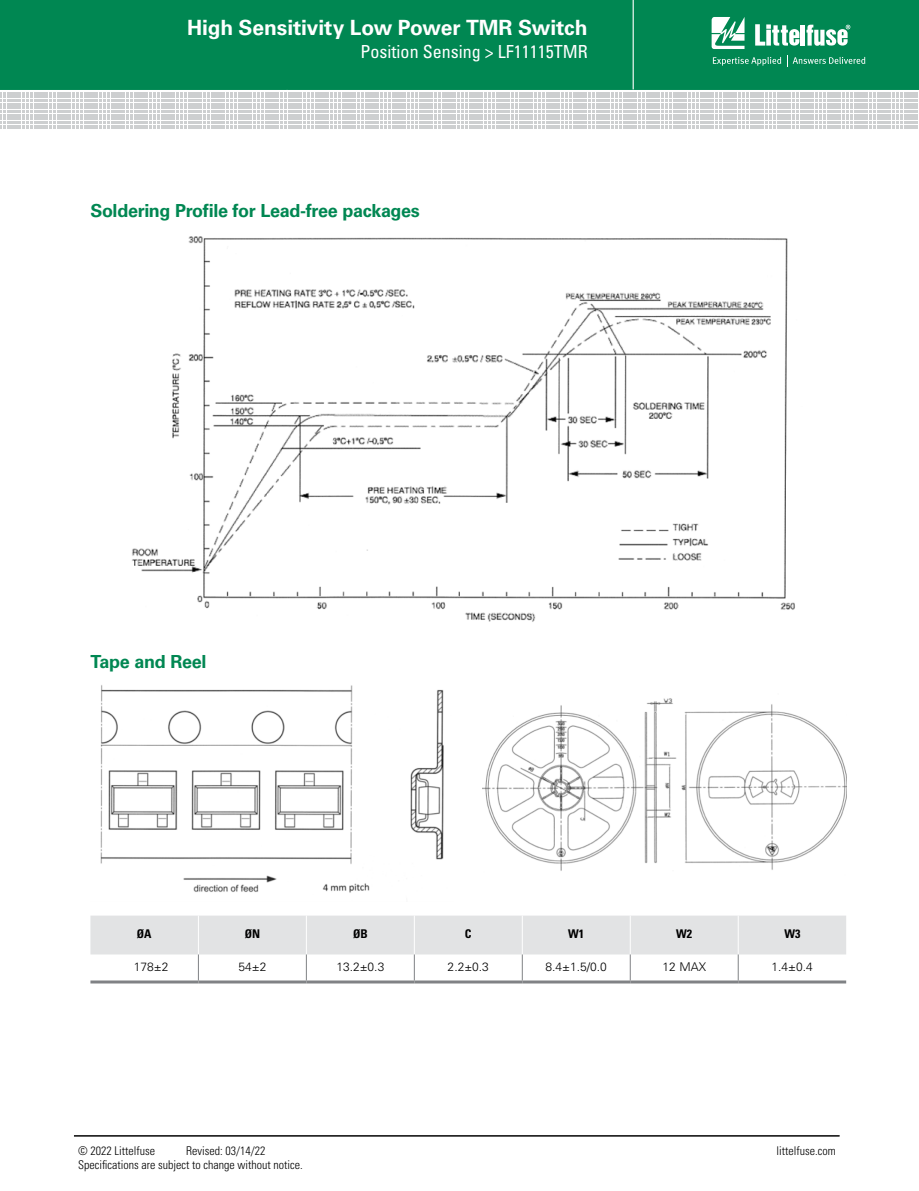
<style>
.page{position:relative;width:919px;height:1191px;background:#fff}
.page>*{position:absolute;margin:0;border:0;box-sizing:border-box;transform-origin:0 0}
.t1{font:700 21px "Univers LT Std";letter-spacing:-.005em;color:#fff}
.t2{font:700 18px "Univers LT Std";letter-spacing:-.02em;color:#008752}
.t3{font:condensed 18px "Univers LT Std";color:#fff}
.t4{font:300 condensed 12px "Univers LT Std";color:#000}
.t5{font:300 12px "Univers LT Std";color:#000}
.t6{font:700 condensed 12px "Univers LT Std";color:#000}
</style>
<div class="page">
<div style="left:0;top:0;width:918px;height:90px;background:#008752"></div>
<hr style="left:632px;top:0;width:1px;height:89px;background:#fff">
<svg style="left:711px;top:17px;width:33px;height:32px"></svg>
<hr style="left:800px;top:25px;width:4px;height:21px;background:#fff">
<svg style="left:806px;top:25px;width:44px;height:21px"></svg>
<svg style="left:755px;top:24px;width:44px;height:22px"></svg>
<svg style="left:712px;top:55px;width:153px;height:11px;background:#2e9c71"></svg>
<svg style="left:0;top:92px;width:917px;height:35px"></svg>
<hr style="left:74px;top:1135px;width:765px;height:1px;background:#000">
<img style="left:132px;top:236px;width:663px;height:386px">
<img style="left:100px;top:685px;width:344px;height:208px">
<img style="left:483px;top:698px;width:363px;height:173px">
<svg style="left:90px;top:983px;width:756px;height:1px"></svg>
<hr style="left:90px;top:980px;width:108px;height:3px;background:#808285">
<hr style="left:198px;top:980px;width:108px;height:3px;background:#808285">
<hr style="left:306px;top:980px;width:108px;height:3px;background:#808285">
<hr style="left:414px;top:980px;width:108px;height:3px;background:#808285">
<hr style="left:522px;top:980px;width:108px;height:3px;background:#808285">
<hr style="left:630px;top:980px;width:108px;height:3px;background:#808285">
<hr style="left:738px;top:980px;width:108px;height:3px;background:#808285">
<svg style="left:90px;top:915px;width:756px;height:65px"></svg>
<h1 class="t1" style="left:187px;top:16px;width:402px">High Sensitivity Low Power TMR Switch</h1>
<h2 class="t3" style="left:360px;top:40px;width:228px">Position Sensing &gt; LF11115TMR</h2>
<h2 class="t2" style="left:90px;top:200px;width:331px">Soldering Profile for Lead-free packages</h2>
<h2 class="t2" style="left:90px;top:651px;width:117px">Tape and Reel</h2>
<p class="t6" style="left:137px;top:926px;width:16px">ØA</p>
<p class="t6" style="left:245px;top:926px;width:17px">ØN</p>
<p class="t6" style="left:353px;top:926px;width:16px">ØB</p>
<p class="t6" style="left:465px;top:926px;width:8px">C</p>
<p class="t6" style="left:568px;top:926px;width:17px">W1</p>
<p class="t6" style="left:676px;top:926px;width:17px">W2</p>
<p class="t6" style="left:784px;top:926px;width:17px">W3</p>
<p class="t5" style="left:134px;top:959px;width:36px">178±2</p>
<p class="t5" style="left:238px;top:959px;width:29px">54±2</p>
<p class="t5" style="left:336px;top:959px;width:49px">13.2±0.3</p>
<p class="t5" style="left:447px;top:959px;width:43px">2.2±0.3</p>
<p class="t5" style="left:545px;top:959px;width:63px">8.4±1.5/0.0</p>
<p class="t5" style="left:662px;top:959px;width:45px">12 MAX</p>
<p class="t5" style="left:771px;top:959px;width:43px">1.4±0.4</p>
<p class="t4" style="left:78px;top:1143px;width:78px">© 2022 Littelfuse</p>
<p class="t4" style="left:186px;top:1143px;width:81px">Revised: 03/14/22</p>
<p class="t4" style="left:776px;top:1143px;width:61px">littelfuse.com</p>
<p class="t4" style="left:78px;top:1157px;width:226px">Specifications are subject to change without notice.</p>
</div>
